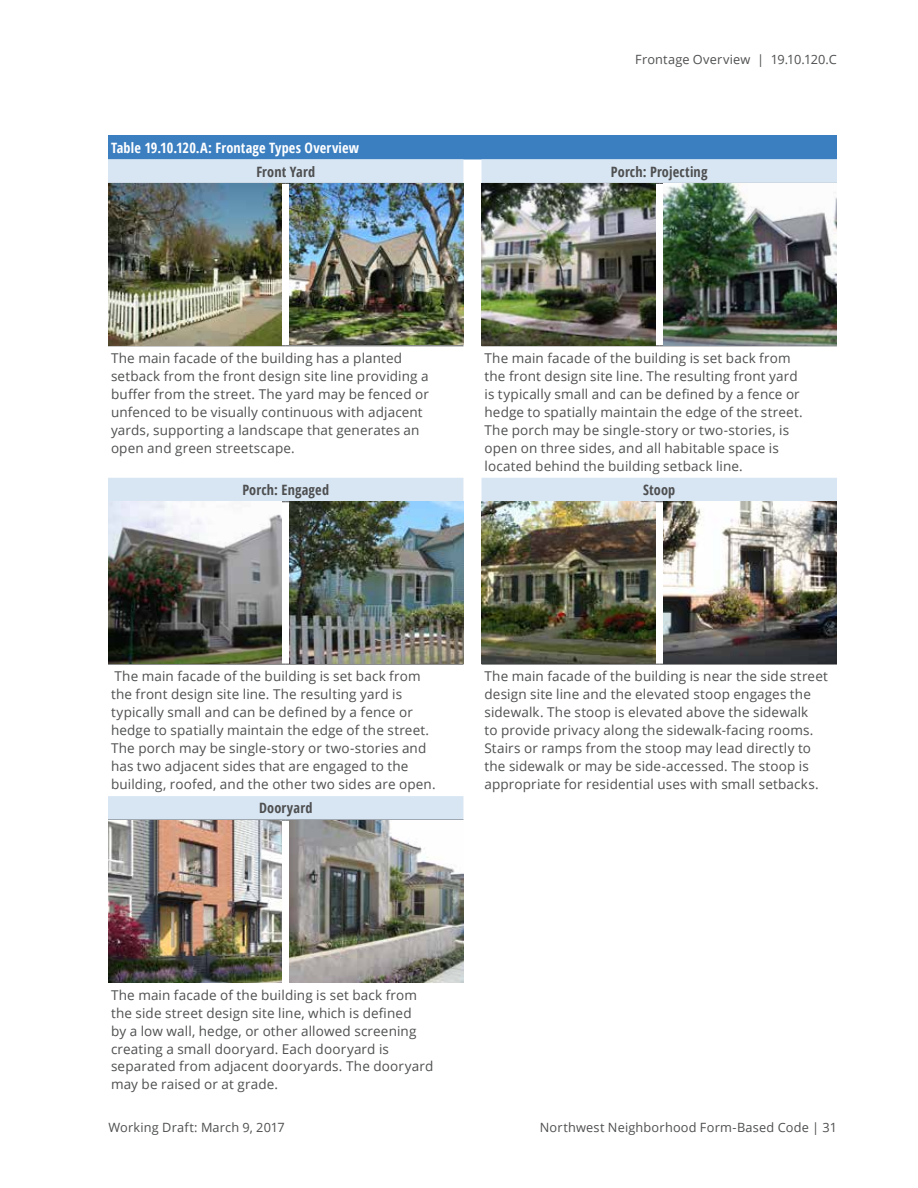
<style>
.page{position:relative;width:918px;height:1188px;background:#fff}
.page>*{position:absolute;margin:0;border:0;box-sizing:border-box;transform-origin:0 0}
.t1{font:700 condensed 14.25px "Open Sans";letter-spacing:.01em;color:#4e4f50}
.t2{font:700 condensed 14.25px "Open Sans";letter-spacing:.01em;color:#fff}
.t3{font:13.5px/18px "Open Sans";letter-spacing:.01em;color:#4e4f50}
.t4{font:12.75px "Open Sans";letter-spacing:.015em;color:#4e4f50}
</style>
<div class="page">
<div style="left:108px;top:135px;width:729px;height:24px;background:#3b7fc1"></div>
<svg style="left:108px;top:159px;width:729px;height:661px"></svg>
<hr style="left:108px;top:346px;width:178px;height:1px;background:#4e4f50">
<hr style="left:286px;top:346px;width:178px;height:1px;background:#4e4f50">
<hr style="left:108px;top:664px;width:178px;height:1px;background:#4e4f50">
<hr style="left:286px;top:664px;width:178px;height:1px;background:#4e4f50">
<hr style="left:108px;top:183px;width:178px;height:1px;background:#4e4f50">
<hr style="left:286px;top:183px;width:178px;height:1px;background:#4e4f50">
<hr style="left:482px;top:346px;width:177px;height:1px;background:#4e4f50">
<hr style="left:659px;top:346px;width:178px;height:1px;background:#4e4f50">
<hr style="left:482px;top:664px;width:177px;height:1px;background:#4e4f50">
<hr style="left:659px;top:664px;width:178px;height:1px;background:#4e4f50">
<hr style="left:482px;top:183px;width:177px;height:1px;background:#4e4f50">
<hr style="left:659px;top:183px;width:178px;height:1px;background:#4e4f50">
<hr style="left:108px;top:502px;width:178px;height:1px;background:#4e4f50">
<hr style="left:286px;top:502px;width:178px;height:1px;background:#4e4f50">
<hr style="left:482px;top:502px;width:177px;height:1px;background:#4e4f50">
<hr style="left:659px;top:502px;width:178px;height:1px;background:#4e4f50">
<hr style="left:108px;top:820px;width:178px;height:1px;background:#4e4f50">
<hr style="left:286px;top:820px;width:178px;height:1px;background:#4e4f50">
<img style="left:108px;top:184px;width:174px;height:162px">
<img style="left:290px;top:184px;width:173px;height:160px">
<img style="left:482px;top:184px;width:173px;height:162px">
<img style="left:663px;top:184px;width:174px;height:162px">
<img style="left:108px;top:502px;width:174px;height:162px">
<img style="left:290px;top:502px;width:173px;height:162px">
<img style="left:482px;top:502px;width:173px;height:162px">
<img style="left:663px;top:502px;width:174px;height:162px">
<img style="left:108px;top:820px;width:174px;height:162px">
<img style="left:290px;top:820px;width:173px;height:162px">
<p class="t4" style="left:635px;top:50px;width:203px">Frontage Overview | 19.10.120.C</p>
<p class="t2" style="left:111px;top:137px;width:250px">Table 19.10.120.A: Frontage Types Overview</p>
<p class="t1" style="left:256px;top:162px;width:60px">Front Yard</p>
<p class="t1" style="left:611px;top:162px;width:98px">Porch: Projecting</p>
<p class="t3" style="left:111px;top:349px;width:319px">The main facade of the building has a planted setback from the front design site line providing a buffer from the street. The yard may be fenced or unfenced to be visually continuous with adjacent yards, supporting a landscape that generates an open and green streetscape.</p>
<p class="t3" style="left:485px;top:349px;width:320px">The main facade of the building is set back from the front design site line. The resulting front yard is typically small and can be defined by a fence or hedge to spatially maintain the edge of the street.<br>The porch may be single-story or two-stories, is open on three sides, and all habitable space is located behind the building setback line.</p>
<p class="t1" style="left:242px;top:480px;width:88px">Porch: Engaged</p>
<p class="t1" style="left:643px;top:480px;width:34px">Stoop</p>
<p class="t3" style="left:111px;top:667px;width:326px">The main facade of the building is set back from the front design site line. The resulting yard is typically small and can be defined by a fence or hedge to spatially maintain the edge of the street.<br>The porch may be single-story or two-stories and has two adjacent sides that are engaged to the building, roofed, and the other two sides are open.</p>
<p class="t3" style="left:485px;top:667px;width:345px">The main facade of the building is near the side street design site line and the elevated stoop engages the sidewalk. The stoop is elevated above the sidewalk<br>to provide privacy along the sidewalk-facing rooms.<br>Stairs or ramps from the stoop may lead directly to the sidewalk or may be side-accessed. The stoop is appropriate for residential uses with small setbacks.</p>
<p class="t1" style="left:259px;top:798px;width:55px">Dooryard</p>
<p class="t3" style="left:111px;top:985px;width:324px">The main facade of the building is set back from the side street design site line, which is defined<br>by a low wall, hedge, or other allowed screening creating a small dooryard. Each dooryard is separated from adjacent dooryards. The dooryard may be raised or at grade.</p>
<p class="t4" style="left:108px;top:1119px;width:178px">Working Draft: March 9, 2017</p>
<p class="t4" style="left:540px;top:1119px;width:299px">Northwest Neighborhood Form-Based Code | 31</p>
</div>
